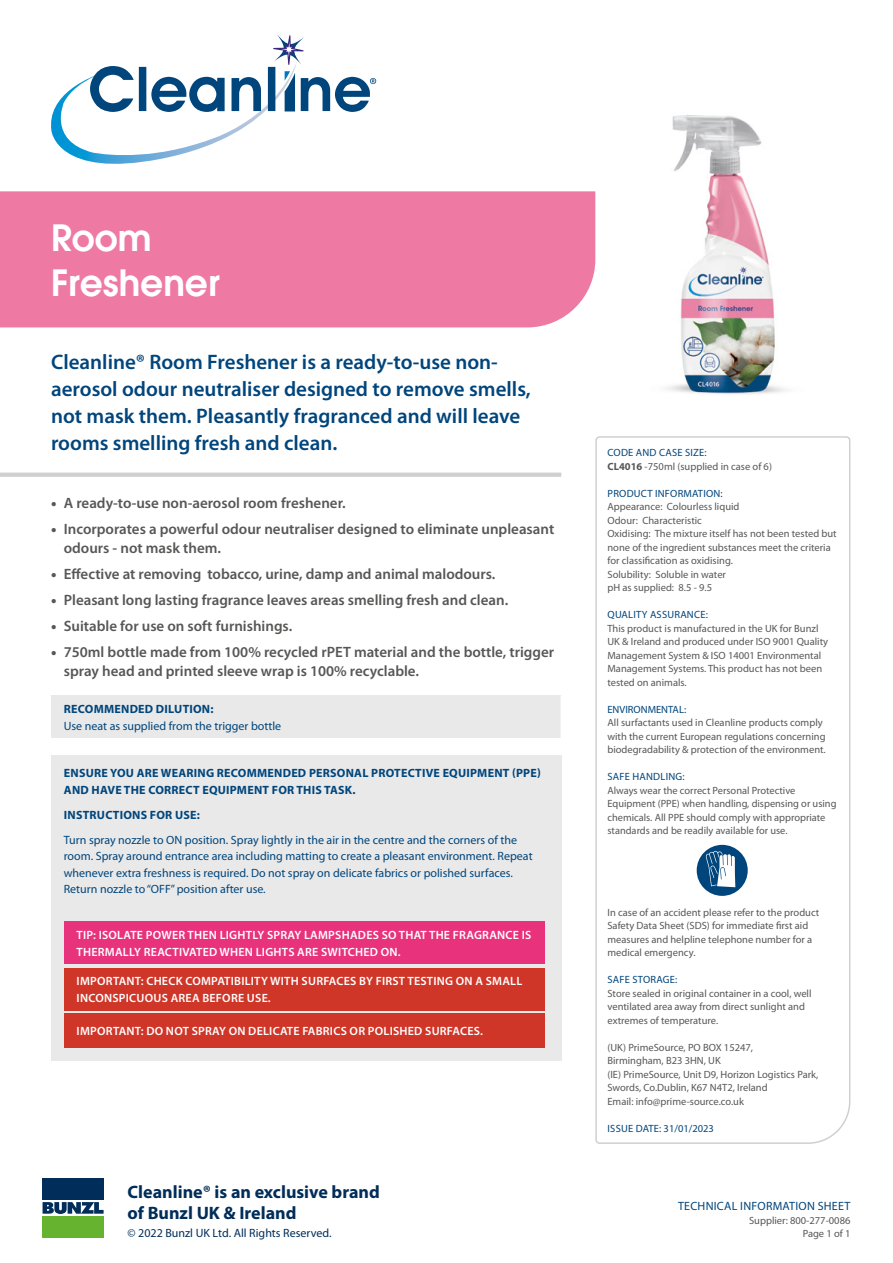
<style>
.page{position:relative;width:893px;height:1263px;background:#fff}
.page>*{position:absolute;margin:0;border:0;box-sizing:border-box;transform-origin:0 0}
.t1{font:600 36px/45px "Avant Garde";color:#fff}
.t2{font:600 21px/27px "Myriad Pro";color:#00457c}
.t3{font:700 18px/21px "Myriad Pro";color:#002d59}
.t4{font:600 15px/19.5px "Myriad Pro";color:#575756}
.t5{font:12px/16.5px "Myriad Pro";color:#00457c}
.t6{font:600 12px/16.5px "Myriad Pro";letter-spacing:.02em;color:#fff}
.t7{font:700 12px/16.5px "Myriad Pro";letter-spacing:.02em;color:#00457c}
.t8{font:12px "Myriad Pro";color:#002d59}
.t9{font:12px "Myriad Pro";letter-spacing:.02em;color:#00457c}
.t10{font:10.5px/13.5px "Myriad Pro";color:#575756}
.t11{font:10.5px "Myriad Pro";letter-spacing:.02em;color:#00457c}
.t12{font:10.5px "Myriad Pro";color:#00457c}
.s1{font-weight:900}
.s2{color:#00457c}
.s3{font-weight:700}
</style>
<div class="page">
<svg style="left:42px;top:1178px;width:62px;height:60px"></svg>
<div style="left:43px;top:1178px;width:61px;height:22px;background:#002d59"></div>
<div style="left:43px;top:1216px;width:61px;height:21px;background:#65b32e"></div>
<svg style="left:43px;top:1202px;width:61px;height:12px"></svg>
<svg style="left:51px;top:35px;width:325px;height:129px"></svg>
<div style="left:0;top:191px;width:595px;height:136px;background:#ee7aa3"></div>
<hr style="left:0;top:473px;width:561px;height:4px;background:#d0d0d0">
<div style="left:51px;top:695px;width:510px;height:44px;background:#e9e9e9"></div>
<hr style="left:51px;top:738px;width:511px;height:1px;background:#fff">
<div style="left:51px;top:755px;width:510px;height:306px;background:#e9e9e9"></div>
<div style="left:64px;top:922px;width:480px;height:42px;background:#e8327c"></div>
<div style="left:64px;top:968px;width:480px;height:42px;background:#cf3628"></div>
<div style="left:64px;top:1014px;width:480px;height:34px;background:#cf3628"></div>
<svg style="left:595px;top:436px;width:256px;height:708px"></svg>
<img style="left:667px;top:115px;width:119px;height:280px">
<h1 class="t1" style="left:51px;top:215px;width:170px">Room<br>Freshener</h1>
<h2 class="t2" style="left:51px;top:348px;width:481px">Cleanline® Room Freshener is a ready-to-use non&shy;aerosol odour neutraliser designed to remove smells, not mask them. Pleasantly fragranced and will leave rooms smelling fresh and clean.</h2>
<h3 class="t4" style="left:51px;top:493px;width:296px"><span class="s1">•</span> A ready-to-use non-aerosol room freshener.</h3>
<h3 class="t4" style="left:64px;top:519px;width:492px;text-indent:-13px"><span class="s1">•</span> Incorporates a powerful odour neutraliser designed to eliminate unpleasant odours - not mask them.</h3>
<h3 class="t4" style="left:51px;top:564px;width:446px"><span class="s1">•</span> Effective at removing tobacco, urine, damp and animal malodours.</h3>
<h3 class="t4" style="left:51px;top:590px;width:459px"><span class="s1">•</span> Pleasant long lasting fragrance leaves areas smelling fresh and clean.</h3>
<h3 class="t4" style="left:51px;top:616px;width:243px"><span class="s1">•</span> Suitable for use on soft furnishings.</h3>
<h3 class="t4" style="left:64px;top:642px;width:492px;text-indent:-13px"><span class="s1">•</span> 750ml bottle made from 100% recycled rPET material and the bottle, trigger spray head and printed sleeve wrap is 100% recyclable.</h3>
<p class="t7" style="left:64px;top:701px;width:151px">RECOMMENDED DILUTION:</p>
<p class="t5" style="left:64px;top:718px;width:219px">Use neat as supplied from the trigger bottle</p>
<p class="t7" style="left:64px;top:765px;width:479px">ENSURE YOU ARE WEARING RECOMMENDED PERSONAL PROTECTIVE EQUIPMENT (PPE)<br>AND HAVE THE CORRECT EQUIPMENT FOR THIS TASK.</p>
<p class="t7" style="left:64px;top:806px;width:137px">INSTRUCTIONS FOR USE:</p>
<p class="t5" style="left:64px;top:831px;width:470px">Turn spray nozzle to ON position. Spray lightly in the air in the centre and the corners of the room. Spray around entrance area including matting to create a pleasant environment. Repeat whenever extra freshness is required. Do not spray on delicate fabrics or polished surfaces.<br>Return nozzle to “OFF” position after use.</p>
<p class="t6" style="left:77px;top:927px;width:456px">TIP: ISOLATE POWER THEN LIGHTLY SPRAY LAMPSHADES SO THAT THE FRAGRANCE IS<br>THERMALLY REACTIVATED WHEN LIGHTS ARE SWITCHED ON.</p>
<p class="t6" style="left:77px;top:973px;width:447px">IMPORTANT: CHECK COMPATIBILITY WITH SURFACES BY FIRST TESTING ON A SMALL<br>INCONSPICUOUS AREA BEFORE USE.</p>
<p class="t6" style="left:77px;top:1023px;width:408px">IMPORTANT: DO NOT SPRAY ON DELICATE FABRICS OR POLISHED SURFACES.</p>
<h3 class="t3" style="left:128px;top:1182px;width:254px">Cleanline® is an exclusive brand of Bunzl UK &amp; Ireland</h3>
<p class="t8" style="left:128px;top:1227px;width:205px">© 2022 Bunzl UK Ltd. All Rights Reserved.</p>
<p class="t10" style="left:607px;top:446px;width:166px"><span class="s2">CODE AND CASE SIZE:<br></span><span class="s3">CL4016</span> -750ml (supplied in case of 6)</p>
<p class="t11" style="left:608px;top:487px;width:117px">PRODUCT INFORMATION:</p>
<p class="t10" style="left:607px;top:500px;width:231px">Appearance: Colourless liquid<br>Odour: Characteristic<br>Oxidising: The mixture itself has not been tested but none of the ingredient substances meet the criteria for classification as oxidising.<br>Solubility: Soluble in water<br>pH as supplied: 8.5 - 9.5</p>
<p class="t11" style="left:608px;top:609px;width:102px">QUALITY ASSURANCE:</p>
<p class="t10" style="left:607px;top:622px;width:222px">This product is manufactured in the UK for Bunzl UK &amp; Ireland and produced under ISO 9001 Quality Management System &amp; ISO 14001 Environmental Management Systems. This product has not been tested on animals.</p>
<p class="t12" style="left:607px;top:703px;width:80px">ENVIRONMENTAL:</p>
<p class="t10" style="left:607px;top:716px;width:220px">All surfactants used in Cleanline products comply with the current European regulations concerning biodegradability &amp; protection of the environment.</p>
<p class="t11" style="left:608px;top:771px;width:79px">SAFE HANDLING:</p>
<p class="t10" style="left:607px;top:784px;width:231px">Always wear the correct Personal Protective Equipment (PPE) when handling, dispensing or using chemicals. All PPE should comply with appropriate standards and be readily available for use.</p>
<p class="t10" style="left:607px;top:906px;width:213px">In case of an accident please refer to the product Safety Data Sheet (SDS) for immediate first aid measures and helpline telephone number for a medical emergency.</p>
<p class="t11" style="left:608px;top:974px;width:71px">SAFE STORAGE:</p>
<p class="t10" style="left:607px;top:987px;width:206px">Store sealed in original container in a cool, well ventilated area away from direct sunlight and extremes of temperature.</p>
<p class="t10" style="left:607px;top:1041px;width:212px">(UK) PrimeSource, PO BOX 15247,<br>Birmingham, B23 3HN, UK<br>(IE) PrimeSource, Unit D9, Horizon Logistics Park, Swords, Co.Dublin, K67 N4T2, Ireland<br>Email: info@prime-source.co.uk</p>
<p class="t11" style="left:608px;top:1122px;width:108px">ISSUE DATE: 31/01/2023</p>
<p class="t9" style="left:678px;top:1200px;width:174px">TECHNICAL INFORMATION SHEET</p>
<p class="t10" style="left:749px;top:1214px;width:103px;text-align:right">Supplier: 800-277-0086<br>Page 1 of 1</p>
</div>
